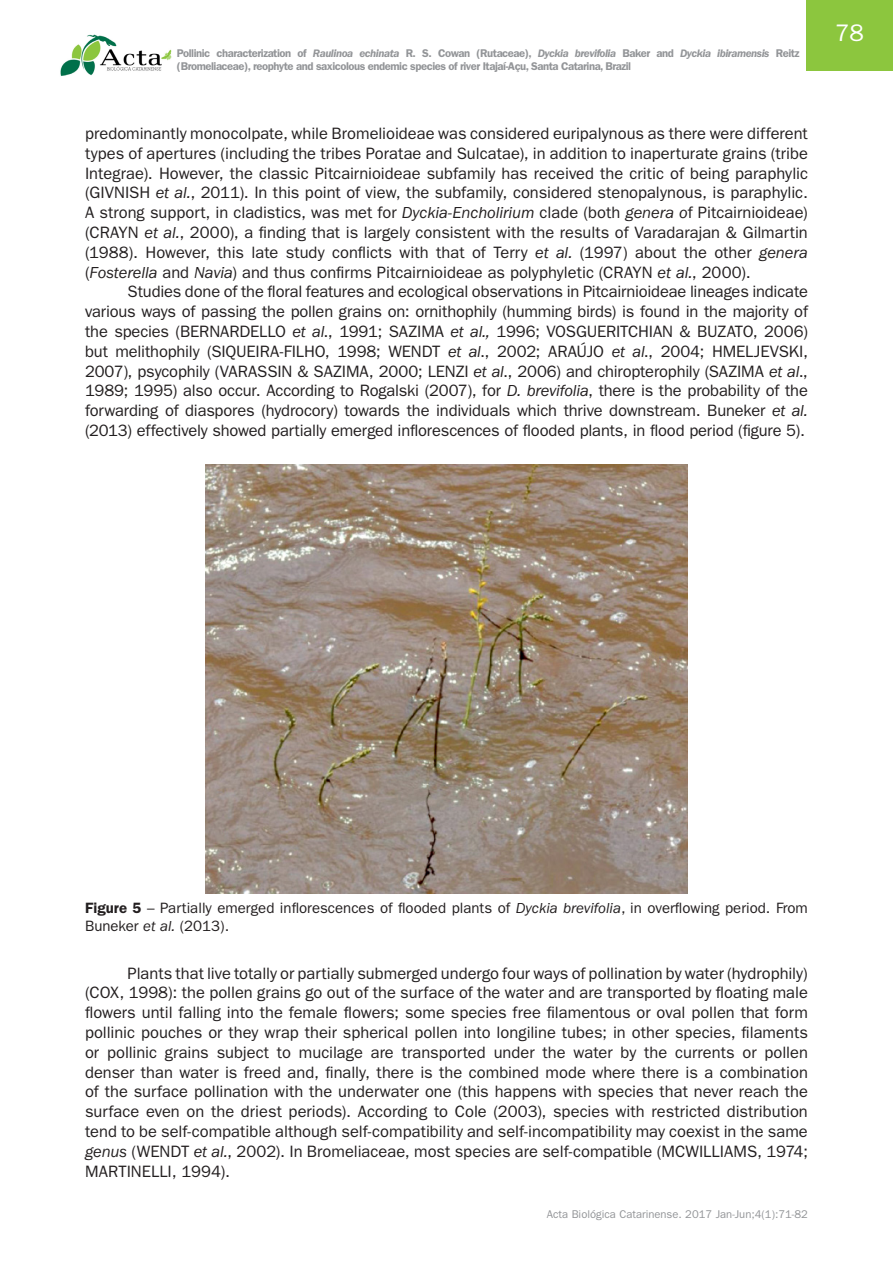
<style>
.page{position:relative;width:893px;height:1263px;background:#fff}
.page>*{position:absolute;margin:0;border:0;box-sizing:border-box;transform-origin:0 0}
.t1{font:24px "ITC Franklin Gothic Std";color:#fff}
.t2{font:16.5px/19.8px "ITC Franklin Gothic Std";letter-spacing:-.005em;color:#231f20;text-align:justify}
.ACTA_tabelas_e_figur{font:15px/18px "ITC Franklin Gothic Std";color:#231f20}
.t3{font:600 11.25px/13.5px "ITC Franklin Gothic Std";letter-spacing:-.04em;color:#939598}
.t4{font:11.25px "ITC Franklin Gothic Std";color:#939598}
.s1{font-style:italic}
.s2{font-weight:600}
</style>
<div class="page">
<img style="left:60px;top:34px;width:112px;height:42px">
<div style="left:806px;top:0;width:87px;height:71px;background:#8cc63e"></div>
<img style="left:206px;top:465px;width:481px;height:429px">
<p class="t3" style="left:177px;top:46px;width:624px">Pollinic characterization of <span class="s1">Raulinoa echinata</span> R. S. Cowan (Rutaceae), <span class="s1">Dyckia brevifolia</span> Baker and <span class="s1">Dyckia ibiramensis</span> Reitz (Bromeliaceae), reophyte and saxicolous endemic species of river Itajaí-Açu, Santa Catarina, Brazil</p>
<p class="t2" style="left:85px;top:124px;width:724px">predominantly monocolpate, while Bromelioideae was considered euripalynous as there were different types of apertures (including the tribes Poratae and Sulcatae), in addition to inaperturate grains (tribe Integrae). However, the classic Pitcairnioideae subfamily has received the critic of being paraphylic (GIVNISH <span class="s1">et al.</span>, 2011). In this point of view, the subfamily, considered stenopalynous, is paraphylic.<br>A strong support, in cladistics, was met for <span class="s1">Dyckia-Encholirium</span> clade (both <span class="s1">genera o</span>f Pitcairnioideae) (CRAYN <span class="s1">et al.</span>, 2000), a finding that is largely consistent with the results of Varadarajan &amp; Gilmartin (1988). However, this late study conflicts with that of Terry <span class="s1">et al.</span> (1997) about the other <span class="s1">genera </span>(<span class="s1">Fosterella</span> and <span class="s1">Navia</span>) and thus confirms Pitcairnioideae as polyphyletic (CRAYN <span class="s1">et al.</span>, 2000).</p>
<p class="t2" style="left:85px;top:282px;width:724px;text-indent:43px">Studies done of the floral features and ecological observations in Pitcairnioideae lineages indicate various ways of passing the pollen grains on: ornithophily (humming birds) is found in the majority of the species (BERNARDELLO <span class="s1">et al</span>., 1991; SAZIMA <span class="s1">et al.,</span> 1996; VOSGUERITCHIAN &amp; BUZATO, 2006) but melithophily (SIQUEIRA-FILHO, 1998; WENDT <span class="s1">et al</span>., 2002; ARAÚJO <span class="s1">et al</span>., 2004; HMELJEVSKI, 2007), psycophily (VARASSIN &amp; SAZIMA, 2000; LENZI <span class="s1">et al</span>., 2006) and chiropterophily (SAZIMA <span class="s1">et al</span>., 1989; 1995) also occur. According to Rogalski (2007), for <span class="s1">D. brevifolia</span>, there is the probability of the forwarding of diaspores (hydrocory) towards the individuals which thrive downstream. Buneker <span class="s1">et al. </span>(2013) effectively showed partially emerged inflorescences of flooded plants, in flood period (figure 5).</p>
<h1 class="t1" style="left:835px;top:19px;width:30px">78</h1>
<p class="ACTA_tabelas_e_figur" style="left:85px;top:898px;width:724px"><span class="s2">Figure 5</span> – Partially emerged inflorescences of flooded plants of <span class="s1">Dyckia brevifolia</span>, in overflowing period. From<br>Buneker <span class="s1">et al.</span> (2013).</p>
<p class="t2" style="left:85px;top:963px;width:724px;text-indent:43px">Plants that live totally or partially submerged undergo four ways of pollination by water (hydrophily) (COX, 1998): the pollen grains go out of the surface of the water and are transported by floating male flowers until falling into the female flowers; some species free filamentous or oval pollen that form pollinic pouches or they wrap their spherical pollen into longiline tubes; in other species, filaments or pollinic grains subject to mucilage are transported under the water by the currents or pollen denser than water is freed and, finally, there is the combined mode where there is a combination of the surface pollination with the underwater one (this happens with species that never reach the surface even on the driest periods). According to Cole (2003), species with restricted distribution tend to be self-compatible although self-compatibility and self-incompatibility may coexist in the same <span class="s1">genus</span> (WENDT <span class="s1">et al.</span>, 2002). In Bromeliaceae, most species are self-compatible (MCWILLIAMS, 1974; MARTINELLI, 1994).</p>
<p class="t4" style="left:547px;top:1207px;width:262px">Acta Biológica Catarinense. 2017 Jan-Jun;4(1):71-82</p>
</div>
